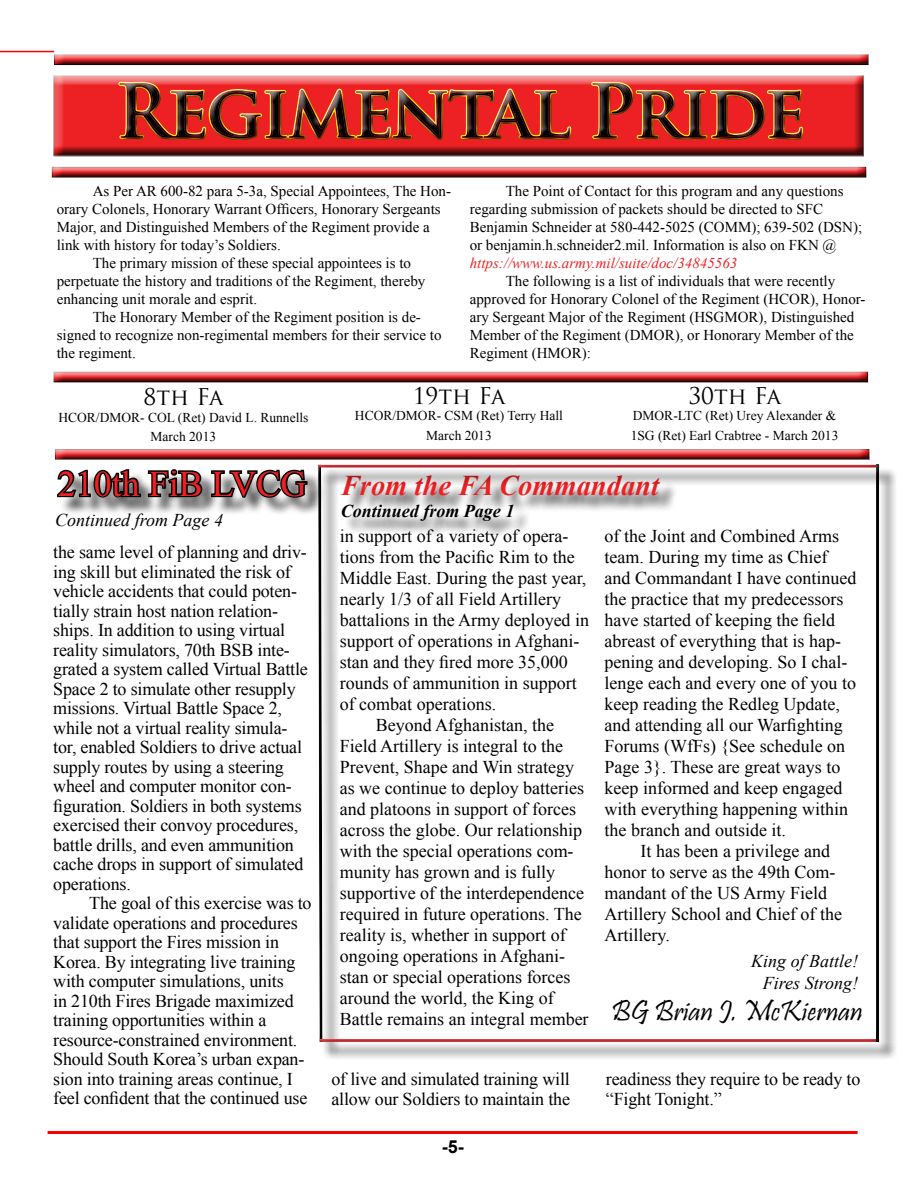
<style>
.page{position:relative;width:918px;height:1188px;background:#fff}
.page>*{position:absolute;margin:0;border:0;box-sizing:border-box;transform-origin:0 0}
.t1{font:36px "Times New Roman";color:#ed2124}
.t2{font:30px "Pristina";color:#000}
.t3{font:italic 700 28.5px "Times New Roman";color:#ed2124}
.t4{font:22.5px "Trajan Pro";color:#000}
.t5{font:18px/19.5px "Times New Roman";color:#000}
.t6{font:italic 18px/21.6px "Times New Roman";color:#000;text-align:right}
.t7{font:italic 700 18px "Times New Roman";color:#000}
.t8{font:700 18px "Arial";color:#000}
.t9{font:15px/18px "Times New Roman";color:#000}
.t10{font:italic 15px "Times New Roman";color:#ed2124}
.t11{font:13.5px/19.8px "Times New Roman";color:#000;text-align:center}
</style>
<div class="page">
<hr style="left:0;top:51px;width:54px;height:1px;background:#fe0000">
<div style="left:51px;top:75px;width:815px;height:83px;background:#000;opacity:.75"></div>
<div style="left:108px;top:71px;width:704px;height:75px;background:#fff;opacity:.75"></div>
<div style="left:110px;top:83px;width:704px;height:68px;background:#000;opacity:.75"></div>
<div style="left:50px;top:166px;width:818px;height:12px;background:#000;opacity:.75"></div>
<div style="left:52px;top:371px;width:817px;height:12px;background:#000;opacity:.75"></div>
<div style="left:52px;top:54px;width:818px;height:12px;background:#000;opacity:.75"></div>
<hr style="left:48px;top:1131px;width:810px;height:3px;background:#fc0000">
<svg style="left:55px;top:449px;width:815px;height:588px"></svg>
<div style="left:316px;top:467px;width:6px;height:575px;background:#000;opacity:.75"></div>
<div style="left:322px;top:1041px;width:575px;height:20px;background:#000;opacity:.75"></div>
<div style="left:318px;top:1037px;width:562px;height:6px;background:#000;opacity:.75"></div>
<div style="left:321px;top:467px;width:577px;height:19px;background:#000;opacity:.75"></div>
<div style="left:316px;top:462px;width:564px;height:6px;background:#000;opacity:.75"></div>
<div style="left:879px;top:467px;width:19px;height:593px;background:#000;opacity:.75"></div>
<div style="left:874px;top:467px;width:6px;height:575px;background:#000;opacity:.75"></div>
<p class="t9" style="left:93px;top:182px;width:360px">As Per AR 600-82 para 5-3a, Special Appointees, The Hon-</p>
<p class="t9" style="left:57px;top:200px;width:385px">orary Colonels, Honorary Warrant Officers, Honorary Sergeants</p>
<p class="t9" style="left:57px;top:218px;width:375px">Major, and Distinguished Members of the Regiment provide a</p>
<p class="t9" style="left:57px;top:236px;width:226px">link with history for today’s Soldiers.</p>
<p class="t9" style="left:93px;top:254px;width:320px">The primary mission of these special appointees is to</p>
<p class="t9" style="left:57px;top:272px;width:370px">perpetuate the history and traditions of the Regiment, thereby</p>
<p class="t9" style="left:57px;top:290px;width:202px">enhancing unit morale and esprit.</p>
<p class="t9" style="left:93px;top:308px;width:330px">The Honorary Member of the Regiment position is de-</p>
<p class="t9" style="left:57px;top:326px;width:386px">signed to recognize non-regimental members for their service to</p>
<p class="t9" style="left:57px;top:344px;width:81px">the regiment.</p>
<p class="t9" style="left:470px;top:182px;width:394px;text-indent:36px">The Point of Contact for this program and any questions regarding submission of packets should be directed to SFC Benjamin Schneider at 580-442-5025 (COMM); 639-502 (DSN); or benjamin.h.schneider2.mil. Information is also on FKN @</p>
<p class="t10" style="left:470px;top:253px;width:269px">https://www.us.army.mil/suite/doc/34845563</p>
<p class="t9" style="left:470px;top:272px;width:397px;text-indent:36px">The following is a list of individuals that were recently approved for Honorary Colonel of the Regiment (HCOR), Honor&shy;ary Sergeant Major of the Regiment (HSGMOR), Distinguished Member of the Regiment (DMOR), or Honorary Member of the Regiment (HMOR):</p>
<p class="t4" style="left:144px;top:383px;width:81px">8th Fa</p>
<p class="t11" style="left:58px;top:407px;width:251px">HCOR/DMOR- COL (Ret) David L. Runnells<br>March 2013</p>
<h1 class="t1" style="left:58px;top:459px;width:250px">210th FiB LVCG</h1>
<p class="t6" style="left:55px;top:509px;width:169px">Continued from Page 4</p>
<p class="t5" style="left:53px;top:542px;width:256px">the same level of planning and driv&shy;ing skill but eliminated the risk of vehicle accidents that could poten&shy;tially strain host nation relation&shy;ships. In addition to using virtual reality simulators, 70th BSB inte&shy;grated a system called Virtual Battle Space 2 to simulate other resupply missions. Virtual Battle Space 2, while not a virtual reality simula&shy;tor, enabled Soldiers to drive actual supply routes by using a steering wheel and computer monitor con&shy;figuration. Soldiers in both systems exercised their convoy procedures, battle drills, and even ammunition cache drops in support of simulated operations.</p>
<p class="t5" style="left:53px;top:893px;width:260px;text-indent:36px">The goal of this exercise was to validate operations and procedures that support the Fires mission in Korea. By integrating live training with computer simulations, units<br>in 210th Fires Brigade maximized training opportunities within a resource-constrained environment.<br>Should South Korea’s urban expan&shy;sion into training areas continue, I feel confident that the continued use</p>
<p class="t4" style="left:413px;top:382px;width:94px">19th Fa</p>
<p class="t11" style="left:355px;top:406px;width:210px">HCOR/DMOR- CSM (Ret) Terry Hall<br>March 2013</p>
<p class="t4" style="left:688px;top:382px;width:94px">30th Fa</p>
<p class="t11" style="left:631px;top:406px;width:209px;text-align:left">DMOR-LTC (Ret) Urey Alexander &amp;<br>1SG (Ret) Earl Crabtree - March 2013</p>
<h3 class="t3" style="left:341px;top:465px;width:320px">From the FA Commandant</h3>
<p class="t7" style="left:341px;top:499px;width:175px">Continued from Page 1</p>
<p class="t5" style="left:340px;top:526px;width:230px">in support of a variety of opera-</p>
<p class="t5" style="left:340px;top:547px;width:237px">tions from the Pacific Rim to the</p>
<p class="t5" style="left:340px;top:568px;width:248px">Middle East. During the past year,</p>
<p class="t5" style="left:340px;top:589px;width:223px">nearly 1/3 of all Field Artillery</p>
<p class="t5" style="left:340px;top:610px;width:251px">battalions in the Army deployed in</p>
<p class="t5" style="left:340px;top:631px;width:241px">support of operations in Afghani-</p>
<p class="t5" style="left:340px;top:652px;width:229px">stan and they fired more 35,000</p>
<p class="t5" style="left:340px;top:673px;width:239px">rounds of ammunition in support</p>
<p class="t5" style="left:340px;top:694px;width:158px">of combat operations.</p>
<p class="t5" style="left:376px;top:715px;width:180px">Beyond Afghanistan, the</p>
<p class="t5" style="left:340px;top:736px;width:225px">Field Artillery is integral to the</p>
<p class="t5" style="left:340px;top:757px;width:236px">Prevent, Shape and Win strategy</p>
<p class="t5" style="left:340px;top:778px;width:246px">as we continue to deploy batteries</p>
<p class="t5" style="left:340px;top:799px;width:238px">and platoons in support of forces</p>
<p class="t5" style="left:340px;top:820px;width:244px">across the globe. Our relationship</p>
<p class="t5" style="left:340px;top:841px;width:235px">with the special operations com-</p>
<p class="t5" style="left:340px;top:862px;width:217px">munity has grown and is fully</p>
<p class="t5" style="left:340px;top:883px;width:246px">supportive of the interdependence</p>
<p class="t5" style="left:340px;top:904px;width:244px">required in future operations. The</p>
<p class="t5" style="left:340px;top:925px;width:227px">reality is, whether in support of</p>
<p class="t5" style="left:340px;top:946px;width:227px">ongoing operations in Afghani-</p>
<p class="t5" style="left:340px;top:967px;width:232px">stan or special operations forces</p>
<p class="t5" style="left:340px;top:988px;width:215px">around the world, the King of</p>
<p class="t5" style="left:340px;top:1009px;width:250px">Battle remains an integral member</p>
<p class="t5" style="left:605px;top:525px;width:253px;line-height:21px">of the Joint and Combined Arms team. During my time as Chief and Commandant I have continued the practice that my predecessors have started of keeping the field abreast of everything that is hap&shy;pening and developing. So I chal&shy;lenge each and every one of you to keep reading the Redleg Update, and attending all our Warfighting<br>Forums (WfFs) {See schedule on<br>Page 3}. These are great ways to keep informed and keep engaged with everything happening within the branch and outside it.</p>
<p class="t5" style="left:605px;top:840px;width:239px;line-height:21px;text-indent:36px">It has been a privilege and honor to serve as the 49th Com&shy;mandant of the US Army Field<br>Artillery School and Chief of the<br>Artillery.</p>
<p class="t6" style="left:751px;top:950px;width:109px">King of Battle!<br>Fires Strong!</p>
<h2 class="t2" style="left:612px;top:994px;width:253px">BG Brian J. McKiernan</h2>
<p class="t5" style="left:331px;top:1069px;width:240px">of live and simulated training will allow our Soldiers to maintain the</p>
<p class="t5" style="left:606px;top:1069px;width:256px">readiness they require to be ready to “Fight Tonight.”</p>
<p class="t8" style="left:442px;top:1135px;width:23px">-5-</p>
</div>
